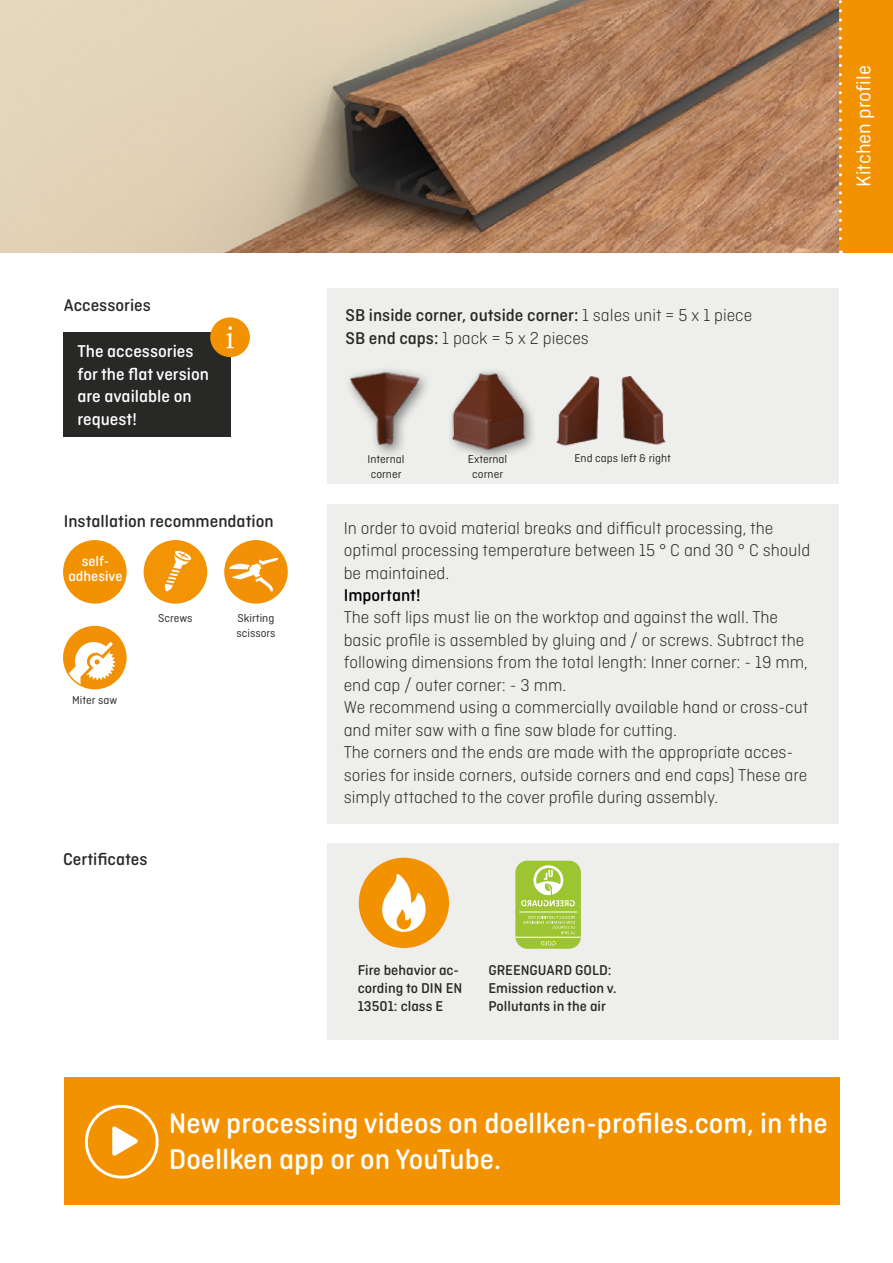
<style>
.page{position:relative;width:893px;height:1263px;background:#fff}
.page>*{position:absolute;margin:0;border:0;box-sizing:border-box;transform-origin:0 0}
.t1{font:500 30px/36px "Ciutadella Rounded";color:#fff}
.t2{font:21px "Ciutadella Rounded";color:#fff}
.t3{font:300 18px/22.5px "Ciutadella Rounded";color:#282827}
.t4{font:500 18px/22.5px "Ciutadella Rounded";color:#282827}
.t5{font:500 18px/22.5px "Ciutadella Rounded";color:#fff}
.t6{font:500 18px "Ciutadella Rounded";color:#000}
.t7{font:500 15px/18px "Ciutadella Rounded";color:#282827}
.t8{font:500 15px/15px "Ciutadella Rounded";color:#fff;text-align:center}
.t9{font:12px/15px "Ciutadella Rounded";color:#282827}
.s1{font-weight:300}
</style>
<div class="page">
<div style="left:328px;top:504px;width:511px;height:320px;background:#eeeeed"></div>
<div style="left:64px;top:541px;width:62px;height:62px;background:#f39200;border-radius:50%"></div>
<div style="left:63px;top:540px;width:64px;height:64px;border:2px solid #f39200;border-radius:50%"></div>
<svg style="left:64px;top:626px;width:62px;height:63px"></svg>
<div style="left:63px;top:626px;width:64px;height:63px;border:2px solid #f39200;border-radius:50%"></div>
<div style="left:144px;top:541px;width:62px;height:62px;background:#f29404;border-radius:50%"></div>
<svg style="left:165px;top:550px;width:27px;height:42px"></svg>
<div style="left:144px;top:540px;width:63px;height:64px;border:2px solid #f39200;border-radius:50%"></div>
<div style="left:225px;top:541px;width:62px;height:62px;background:#f29106;border-radius:50%"></div>
<svg style="left:229px;top:558px;width:50px;height:34px"></svg>
<div style="left:224px;top:540px;width:64px;height:64px;border:2px solid #f39200;border-radius:50%"></div>
<div style="left:328px;top:288px;width:511px;height:195px;background:#eeeeed"></div>
<img style="left:556px;top:376px;width:110px;height:70px">
<div style="left:446px;top:367px;width:91px;height:95px;background:#000;opacity:.5"></div>
<img style="left:449px;top:367px;width:88px;height:88px">
<img style="left:327px;top:361px;width:122px;height:97px">
<div style="left:64px;top:333px;width:167px;height:104px;background:#282827"></div>
<div style="left:210px;top:317px;width:40px;height:40px;background:#f39200;border-radius:50%"></div>
<svg style="left:227px;top:326px;width:7px;height:22px"></svg>
<div style="left:327px;top:843px;width:511px;height:196px;background:#eeeeed"></div>
<div style="left:359px;top:858px;width:90px;height:90px;background:#f39200;border-radius:50%"></div>
<svg style="left:382px;top:874px;width:44px;height:58px"></svg>
<div style="left:515px;top:861px;width:66px;height:88px;background:#9dc431;border-radius:12px"></div>
<hr style="left:515px;top:937px;width:66px;height:1px;background:#fff">
<svg style="left:541px;top:941px;width:15px;height:4px"></svg>
<svg style="left:523px;top:916px;width:52px;height:18px"></svg>
<hr style="left:519px;top:912px;width:58px;height:1px;background:#fff">
<svg style="left:521px;top:865px;width:54px;height:41px"></svg>
<img style="left:0;top:0;width:839px;height:252px">
<div style="left:839px;top:0;width:54px;height:252px;background:#f39200"></div>
<svg style="left:839px;top:0;width:3px;height:253px"></svg>
<div style="left:64px;top:1077px;width:775px;height:128px;background:#f39200"></div>
<svg style="left:85px;top:1105px;width:74px;height:74px"></svg>
<p class="t2" style="left:852px;top:187px;width:123px;rotate:-90deg">Kitchen profile</p>
<p class="t4" style="left:64px;top:294px;width:89px">Accessories</p>
<p class="t5" style="left:77px;top:340px;width:133px">The accessories for the flat version are available on request!</p>
<p class="t4" style="left:64px;top:510px;width:211px">Installation recommendation</p>
<p class="t8" style="left:68px;top:554px;width:56px">self&shy;adhesive</p>
<p class="t9" style="left:72px;top:692px;width:47px">Miter saw</p>
<p class="t9" style="left:158px;top:610px;width:36px">Screws</p>
<p class="t9" style="left:236px;top:610px;width:41px">Skirting scissors</p>
<p class="t4" style="left:63px;top:848px;width:86px">Certificates</p>
<p class="t4" style="left:345px;top:304px;width:408px">SB inside corner, outside corner: <span class="s1">1 sales unit = 5 x 1 piece<br></span>SB end caps: <span class="s1">1 pack = 5 x 2 pieces</span></p>
<p class="t9" style="left:367px;top:452px;width:38px">Internal corner</p>
<p class="t9" style="left:574px;top:451px;width:98px">End caps left &amp; right</p>
<p class="t9" style="left:468px;top:452px;width:41px;text-align:center">External corner</p>
<p class="t3" style="left:344px;top:517px;width:468px">In order to avoid material breaks and difficult processing, the optimal processing temperature between 15 ° C and 30 ° C should be maintained.</p>
<p class="t6" style="left:344px;top:584px;width:78px">Important!</p>
<p class="t3" style="left:344px;top:606px;width:466px">The soft lips must lie on the worktop and against the wall. The basic profile is assembled by gluing and / or screws. Subtract the following dimensions from the total length: Inner corner: - 19 mm, end cap / outer corner: - 3 mm.<br>We recommend using a commercially available hand or cross-cut and miter saw with a fine saw blade for cutting.<br>The corners and the ends are made with the appropriate acces&shy;sories for inside corners, outside corners and end caps) These are simply attached to the cover profile during assembly.</p>
<p class="t7" style="left:358px;top:961px;width:106px">Fire behavior ac&shy;cording to DIN EN<br>13501: class E</p>
<p class="t7" style="left:488px;top:961px;width:130px">GREENGUARD GOLD:<br>Emission reduction v.<br>Pollutants in the air</p>
<h1 class="t1" style="left:169px;top:1105px;width:660px">New processing videos on doellken-profiles.com, in the<br>Doellken app or on YouTube.</h1>
</div>
